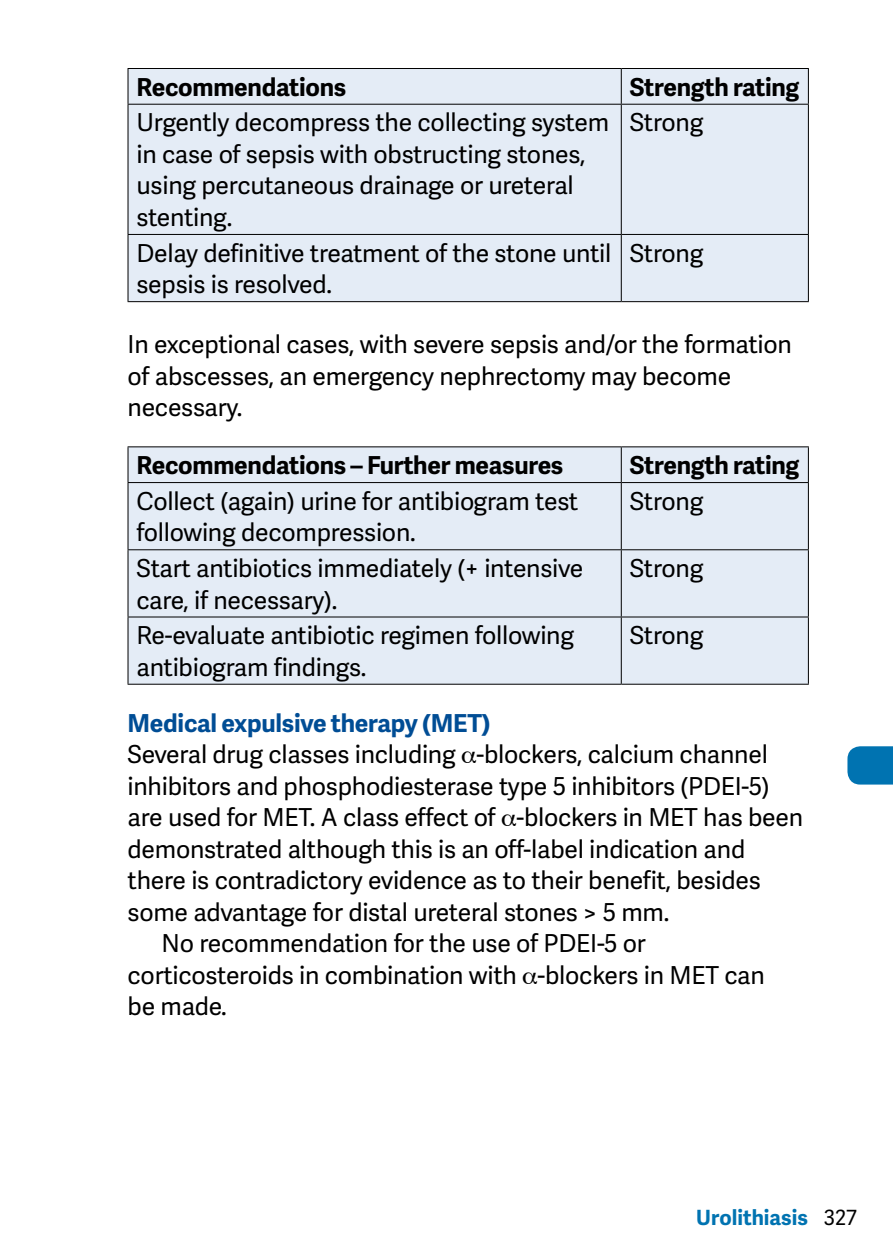
<style>
.page{position:relative;width:893px;height:1259px;background:#fff}
.page>*{position:absolute;margin:0;border:0;box-sizing:border-box;transform-origin:0 0}
.t1{font:24.6px/31.5px "Adelle Sans";letter-spacing:-.01em;color:#000}
.t2{font:700 24.6px "Adelle Sans";letter-spacing:-.01em;color:#000}
.t3{font:700 24.6px "Adelle Sans";letter-spacing:-.01em;color:#004d95}
.t4{font:700 21px "Adelle Sans";color:#0073b1}
.s1{font-weight:400;color:#000}
</style>
<div class="page">
<svg style="left:847px;top:746px;width:46px;height:38px;background:#0d7ab5"></svg>
<div style="left:129px;top:69px;width:679px;height:232px;background:#e4ecf6"></div>
<hr style="left:621px;top:69px;width:1px;height:35px;background:#000">
<hr style="left:128px;top:104px;width:493px;height:1px;background:#000">
<hr style="left:621px;top:104px;width:188px;height:1px;background:#000">
<hr style="left:621px;top:105px;width:1px;height:129px;background:#000">
<hr style="left:128px;top:234px;width:493px;height:1px;background:#000">
<hr style="left:621px;top:234px;width:188px;height:1px;background:#000">
<hr style="left:621px;top:235px;width:1px;height:66px;background:#000">
<hr style="left:128px;top:301px;width:493px;height:1px;background:#000">
<hr style="left:621px;top:301px;width:188px;height:1px;background:#000">
<hr style="left:128px;top:68px;width:493px;height:1px;background:#000">
<hr style="left:127px;top:69px;width:2px;height:35px;background:#000">
<hr style="left:621px;top:68px;width:188px;height:1px;background:#000">
<hr style="left:808px;top:69px;width:1px;height:35px;background:#000">
<hr style="left:127px;top:105px;width:2px;height:129px;background:#000">
<hr style="left:808px;top:105px;width:1px;height:129px;background:#000">
<hr style="left:127px;top:235px;width:2px;height:66px;background:#000">
<hr style="left:808px;top:235px;width:1px;height:66px;background:#000">
<div style="left:129px;top:447px;width:679px;height:236px;background:#e4ecf6"></div>
<hr style="left:621px;top:447px;width:1px;height:35px;background:#000">
<hr style="left:128px;top:482px;width:493px;height:1px;background:#000">
<hr style="left:621px;top:482px;width:188px;height:1px;background:#000">
<hr style="left:621px;top:483px;width:1px;height:66px;background:#000">
<hr style="left:128px;top:549px;width:493px;height:1px;background:#000">
<hr style="left:621px;top:549px;width:188px;height:1px;background:#000">
<hr style="left:621px;top:550px;width:1px;height:66px;background:#000">
<hr style="left:128px;top:616px;width:493px;height:1px;background:#000">
<hr style="left:621px;top:616px;width:188px;height:1px;background:#000">
<hr style="left:621px;top:617px;width:1px;height:67px;background:#000">
<hr style="left:128px;top:683px;width:493px;height:2px;background:#000">
<hr style="left:621px;top:683px;width:188px;height:2px;background:#000">
<hr style="left:128px;top:446px;width:493px;height:1px;background:#000">
<hr style="left:127px;top:447px;width:2px;height:35px;background:#000">
<hr style="left:621px;top:446px;width:188px;height:1px;background:#000">
<hr style="left:808px;top:447px;width:1px;height:35px;background:#000">
<hr style="left:127px;top:483px;width:2px;height:66px;background:#000">
<hr style="left:808px;top:483px;width:1px;height:66px;background:#000">
<hr style="left:127px;top:550px;width:2px;height:66px;background:#000">
<hr style="left:808px;top:550px;width:1px;height:66px;background:#000">
<hr style="left:127px;top:617px;width:2px;height:67px;background:#000">
<hr style="left:808px;top:617px;width:1px;height:67px;background:#000">
<p class="t2" style="left:137px;top:69px;width:211px">Recommendations</p>
<p class="t2" style="left:630px;top:69px;width:171px">Strength rating</p>
<p class="t1" style="left:137px;top:106px;width:474px">Urgently decompress the collecting system in case of sepsis with obstructing stones, using percutaneous drainage or ureteral stenting.</p>
<p class="t1" style="left:630px;top:106px;width:75px">Strong</p>
<p class="t1" style="left:137px;top:236px;width:476px">Delay definitive treatment of the stone until sepsis is resolved.</p>
<p class="t1" style="left:630px;top:236px;width:75px">Strong</p>
<p class="t1" style="left:128px;top:328px;width:666px">In exceptional cases, with severe sepsis and/or the formation of abscesses, an emergency nephrectomy may become necessary.</p>
<p class="t2" style="left:137px;top:447px;width:428px">Recommendations – Further measures</p>
<p class="t2" style="left:630px;top:447px;width:171px">Strength rating</p>
<p class="t1" style="left:137px;top:484px;width:443px">Collect (again) urine for antibiogram test following decompression.</p>
<p class="t1" style="left:630px;top:484px;width:75px">Strong</p>
<p class="t1" style="left:137px;top:552px;width:448px">Start antibiotics immediately (+ intensive care, if necessary).</p>
<p class="t1" style="left:630px;top:552px;width:75px">Strong</p>
<p class="t1" style="left:137px;top:619px;width:439px">Re-evaluate antibiotic regimen following antibiogram findings.</p>
<p class="t1" style="left:630px;top:619px;width:75px">Strong</p>
<p class="t3" style="left:128px;top:704px;width:365px">Medical expulsive therapy (MET)</p>
<p class="t1" style="left:128px;top:737px;width:642px">Several drug classes including -blockers, calcium channel</p>
<p class="t1" style="left:128px;top:769px;width:644px">inhibitors and phosphodiesterase type 5 inhibitors (PDEI-5)</p>
<p class="t1" style="left:128px;top:800px;width:677px">are used for MET. A class effect of -blockers in MET has been</p>
<p class="t1" style="left:128px;top:832px;width:619px">demonstrated although this is an off-label indication and</p>
<p class="t1" style="left:128px;top:864px;width:635px">there is contradictory evidence as to their benefit, besides</p>
<p class="t1" style="left:128px;top:895px;width:543px">some advantage for distal ureteral stones &gt; 5 mm.</p>
<p class="t1" style="left:162px;top:927px;width:486px">No recommendation for the use of PDEI-5 or</p>
<p class="t1" style="left:128px;top:958px;width:639px">corticosteroids in combination with -blockers in MET can</p>
<p class="t1" style="left:128px;top:990px;width:101px">be made.</p>
<p class="t4" style="left:696px;top:1202px;width:162px">Urolithiasis <span class="s1">327</span></p>
</div>
